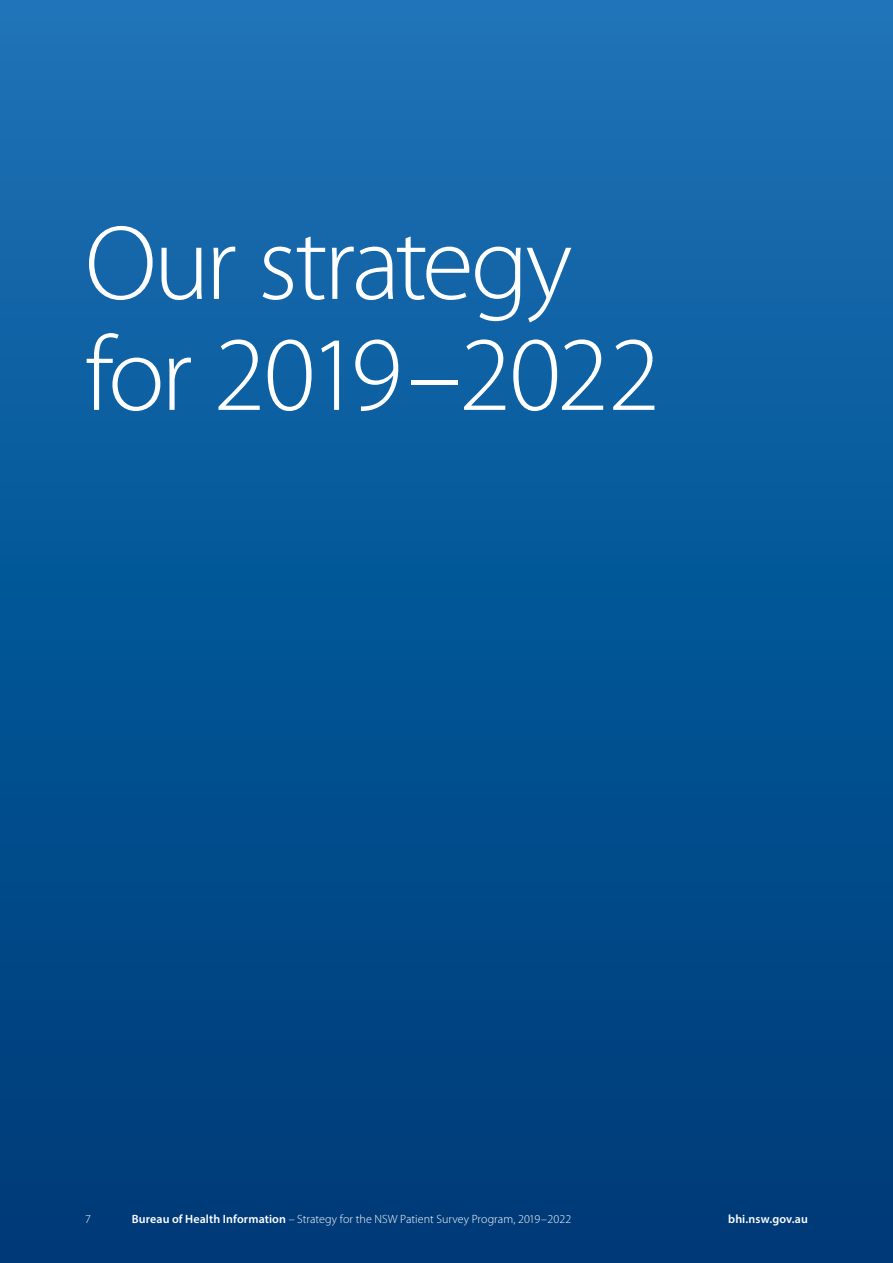
<style>
.page{position:relative;width:893px;height:1263px;background:#fff}
.page>*{position:absolute;margin:0;border:0;box-sizing:border-box;transform-origin:0 0}
.t1{font:300 106.5px/111px "Myriad Pro";letter-spacing:-.035em;color:#fff}
.t2{font:300 12px "Myriad Pro";letter-spacing:.005em;color:#fff}
.t3{font:600 12px "Myriad Pro";letter-spacing:.005em;color:#fff}
.s1{font-weight:600}
</style>
<div class="page">
<div style="left:0;top:0;width:893px;height:1263px;background:linear-gradient(to bottom,#1973b7,#003876)"></div>
<h1 class="t1" style="left:85px;top:210px;width:577px">Our strategy for 2019–2022</h1>
<p class="t2" style="left:85px;top:1212px;width:7px">7</p>
<p class="t2" style="left:132px;top:1212px;width:441px"><span class="s1">Bureau of Health Information</span> – Strategy for the NSW Patient Survey Program, 2019–2022</p>
<p class="t3" style="left:728px;top:1211px;width:81px">bhi.nsw.gov.au</p>
</div>
